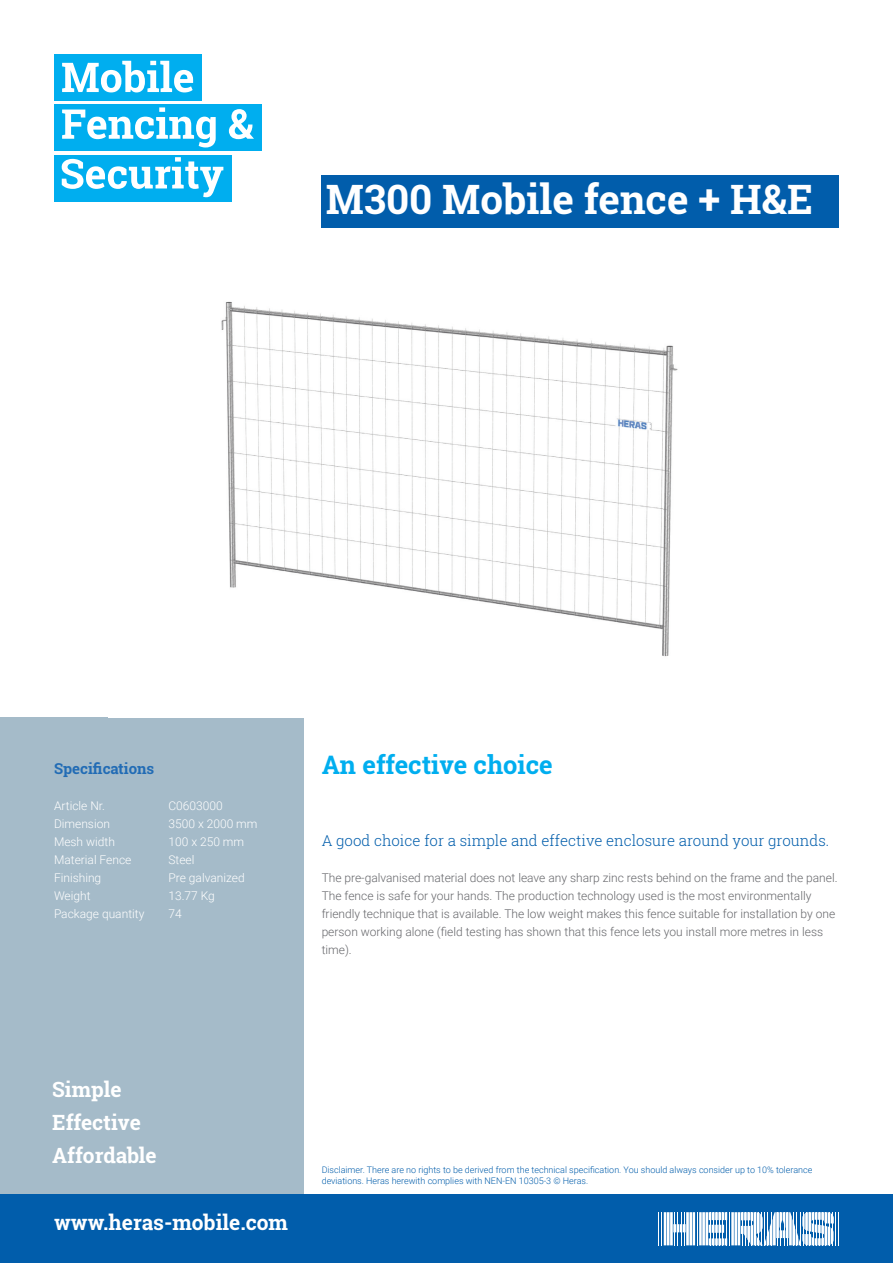
<style>
.page{position:relative;width:893px;height:1263px;background:#fff}
.page>*{position:absolute;margin:0;border:0;box-sizing:border-box;transform-origin:0 0}
.t1{font:700 40.5px "Roboto Slab";color:#fff}
.t2{font:700 25.5px "Roboto Slab";color:#00aeef}
.t3{font:700 21px/33px "Roboto Slab";color:#fff}
.t4{font:300 15px "Roboto Slab";color:#015dab}
.t5{font:700 15px "Roboto Slab";color:#226cb5}
.t6{font:300 12px/18px "Roboto";color:#66676b}
.t7{font:300 12px "Roboto";color:#fff}
.t8{font:300 9px/10.8px "Roboto";color:#015dab}
</style>
<div class="page">
<div style="left:0;top:717px;width:304px;height:492px;background:#a5bbc9"></div>
<div style="left:322px;top:175px;width:517px;height:53px;background:#015dab"></div>
<img style="left:221px;top:301px;width:457px;height:356px">
<div style="left:0;top:1195px;width:893px;height:68px;background:#015dab"></div>
<hr style="left:658px;top:1212px;width:1px;height:33px;background:#fff">
<hr style="left:662px;top:1212px;width:1px;height:33px;background:#fff">
<hr style="left:697px;top:1212px;width:1px;height:33px;background:#fff">
<hr style="left:835px;top:1212px;width:1px;height:33px;background:#fff">
<hr style="left:838px;top:1212px;width:1px;height:33px;background:#fff">
<svg style="left:664px;top:1212px;width:31px;height:33px"></svg>
<hr style="left:705px;top:1212px;width:3px;height:33px;background:#fff">
<hr style="left:702px;top:1212px;width:3px;height:33px;background:#fff">
<hr style="left:699px;top:1212px;width:3px;height:33px;background:#fff">
<svg style="left:709px;top:1212px;width:125px;height:33px"></svg>
<div style="left:54px;top:54px;width:147px;height:47px;background:#00aeef"></div>
<div style="left:54px;top:104px;width:207px;height:47px;background:#00aeef"></div>
<div style="left:54px;top:155px;width:177px;height:46px;background:#00aeef"></div>
<svg style="left:62px;top:61px;width:131px;height:31px"></svg>
<svg style="left:62px;top:107px;width:154px;height:40px"></svg>
<svg style="left:229px;top:109px;width:25px;height:30px"></svg>
<svg style="left:62px;top:157px;width:161px;height:40px"></svg>
<h1 class="t1" style="left:326px;top:172px;width:489px">M300 Mobile fence + H&amp;E</h1>
<p class="t5" style="left:54px;top:758px;width:102px">Specifications</p>
<p class="t7" style="left:54px;top:797px;width:53px">Article Nr.</p>
<p class="t7" style="left:168px;top:797px;width:56px">C0603000</p>
<p class="t7" style="left:54px;top:815px;width:58px">Dimension</p>
<p class="t7" style="left:168px;top:815px;width:91px">3500 x 2000 mm</p>
<p class="t7" style="left:54px;top:833px;width:63px">Mesh width</p>
<p class="t7" style="left:168px;top:833px;width:77px">100 x 250 mm</p>
<p class="t7" style="left:54px;top:851px;width:79px">Material Fence</p>
<p class="t7" style="left:168px;top:851px;width:28px">Steel</p>
<p class="t7" style="left:54px;top:869px;width:49px">Finishing</p>
<p class="t7" style="left:168px;top:869px;width:78px">Pre galvanized</p>
<p class="t7" style="left:54px;top:887px;width:38px">Weight</p>
<p class="t7" style="left:168px;top:887px;width:48px">13.77 Kg</p>
<p class="t7" style="left:54px;top:905px;width:92px">Package quantity</p>
<p class="t7" style="left:168px;top:905px;width:15px">74</p>
<h2 class="t2" style="left:322px;top:747px;width:233px">An effective choice</h2>
<p class="t4" style="left:322px;top:830px;width:509px">A good choice for a simple and effective enclosure around your grounds.</p>
<p class="t6" style="left:322px;top:868px;width:517px">The pre-galvanised material does not leave any sharp zinc rests behind on the frame and the panel.<br>The fence is safe for your hands. The production technology used is the most environmentally friendly technique that is available. The low weight makes this fence suitable for installation by one person working alone (field testing has shown that this fence lets you install more metres in less time).</p>
<h3 class="t3" style="left:52px;top:1073px;width:106px">Simple<br>Effective<br>Affordable</h3>
<h3 class="t3" style="left:54px;top:1206px;width:236px">www.heras-mobile.com</h3>
<p class="t8" style="left:322px;top:1164px;width:492px">Disclaimer. There are no rights to be derived from the technical specification. You should always consider up to 10% tolerance deviations. Heras herewith complies with NEN-EN 10305-3 © Heras.</p>
</div>
